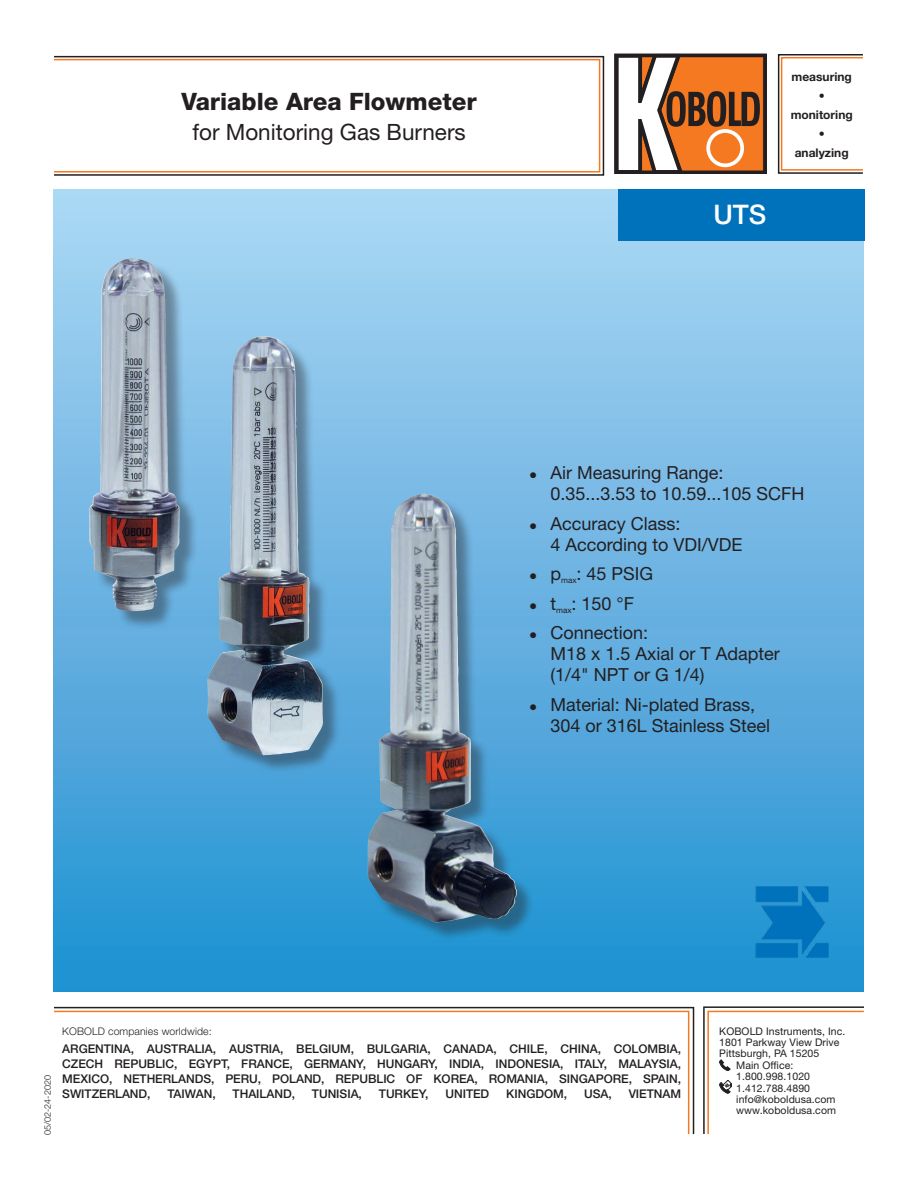
<style>
.page{position:relative;width:918px;height:1188px;background:#fff}
.page>*{position:absolute;margin:0;border:0;box-sizing:border-box;transform-origin:0 0}
.t1{font:500 27px "Helvetica Neue LT Std";color:#fff}
.t2{font:800 24px "Helvetica Neue LT Std";color:#231f20}
.t3{font:22.5px "Helvetica Neue LT Std";color:#231f20}
.t4{font:18px/21px "Helvetica Neue LT Std";color:#231f20}
.t5{font:500 12px/15px "Helvetica Neue LT Std";letter-spacing:-.005em;color:#231f20;text-align:justify}
.t6{font:700 12px/19px "Helvetica Neue LT Std";color:#231f20;text-align:center}
.t7{font:10.5px "Helvetica Neue LT Std";letter-spacing:.005em;color:#231f20}
.t8{font:300 10.5px "Helvetica Neue LT Std";letter-spacing:.01em;color:#231f20}
.t9{font:300 9px "Helvetica Neue LT Std";color:#231f20}
.s1{font-family:"Arial";font-size:13.5px}
</style>
<div class="page">
<div style="left:53px;top:59px;width:547px;height:114px;border:2px solid #f47921"></div>
<div style="left:781px;top:57px;width:83px;height:114px;border:2px solid #f47921"></div>
<div style="left:53px;top:56px;width:551px;height:120px;border:2px solid #231f20"></div>
<div style="left:778px;top:54px;width:86px;height:120px;border:2px solid #231f20"></div>
<svg style="left:615px;top:54px;width:148px;height:120px"></svg>
<div style="left:706px;top:129px;width:38px;height:38px;border:4px solid #fff;border-radius:50%"></div>
<svg style="left:54px;top:1006px;width:641px;height:128px"></svg>
<div style="left:53px;top:189px;width:811px;height:803px;background:linear-gradient(to bottom,#afd7f4,#2190d1)"></div>
<div style="left:618px;top:189px;width:247px;height:51px;background:#0072bc"></div>
<img style="left:755px;top:886px;width:74px;height:74px">
<div style="left:210px;top:339px;width:132px;height:435px;background:#231f20;opacity:.41"></div>
<img style="left:207px;top:337px;width:116px;height:418px">
<div style="left:92px;top:261px;width:106px;height:369px;background:#231f20;opacity:.41"></div>
<img style="left:89px;top:259px;width:91px;height:353px">
<div style="left:370px;top:496px;width:165px;height:445px;background:#231f20;opacity:.41"></div>
<img style="left:367px;top:494px;width:150px;height:429px">
<svg style="left:703px;top:1006px;width:161px;height:128px"></svg>
<h2 class="t2" style="left:182px;top:87px;width:297px">Variable Area Flowmeter</h2>
<h3 class="t3" style="left:192px;top:119px;width:275px">for Monitoring Gas Burners</h3>
<h1 class="t1" style="left:713px;top:199px;width:55px">UTS</h1>
<p class="t6" style="left:791px;top:67px;width:64px">measuring • monitoring • analyzing</p>
<p class="t4" style="left:550px;top:462px;width:256px;text-indent:-21px"><span class="s1">●</span> Air Measuring Range:<br>0.35...3.53 to 10.59...105 SCFH</p>
<p class="t4" style="left:550px;top:513px;width:194px;text-indent:-21px"><span class="s1">●</span> Accuracy Class:<br>4 According to VDI/VDE</p>
<p class="t4" style="left:529px;top:563px;width:126px"><span class="s1">●</span> p<sub>max</sub>: 45 PSIG</p>
<p class="t4" style="left:529px;top:593px;width:106px"><span class="s1">●</span> t<sub>max</sub>: 150 °F</p>
<p class="t4" style="left:550px;top:622px;width:231px;text-indent:-21px"><span class="s1">●</span> Connection:<br>M18 x 1.5 Axial or T Adapter (1/4" NPT or G 1/4)</p>
<p class="t4" style="left:550px;top:694px;width:221px;text-indent:-21px"><span class="s1">●</span> Material: Ni-plated Brass,<br>304 or 316L Stainless Steel</p>
<p class="t9" style="left:42px;top:1135px;width:61px;rotate:-90deg">05/02-24-2020</p>
<p class="t8" style="left:62px;top:1024px;width:151px">KOBOLD companies worldwide:</p>
<p class="t5" style="left:62px;top:1041px;width:620px">ARGENTINA, AUSTRALIA, AUSTRIA, BELGIUM, BULGARIA, CANADA, CHILE, CHINA, COLOMBIA, CZECH REPUBLIC, EGYPT, FRANCE, GERMANY, HUNGARY, INDIA, INDONESIA, ITALY, MALAYSIA, MEXICO, NETHERLANDS, PERU, POLAND, REPUBLIC OF KOREA, ROMANIA, SINGAPORE, SPAIN, SWITZERLAND,</p>
<p class="t5" style="left:168px;top:1086px;width:50px">TAIWAN,</p>
<p class="t5" style="left:233px;top:1086px;width:64px">THAILAND,</p>
<p class="t5" style="left:312px;top:1086px;width:51px">TUNISIA,</p>
<p class="t5" style="left:379px;top:1086px;width:51px">TURKEY,</p>
<p class="t5" style="left:445px;top:1086px;width:45px">UNITED</p>
<p class="t5" style="left:506px;top:1086px;width:62px">KINGDOM,</p>
<p class="t5" style="left:584px;top:1086px;width:29px">USA,</p>
<p class="t5" style="left:629px;top:1086px;width:54px">VIETNAM</p>
<p class="t7" style="left:719px;top:1025px;width:128px">KOBOLD Instruments, Inc.</p>
<p class="t7" style="left:719px;top:1036px;width:122px">1801 Parkway View Drive</p>
<p class="t7" style="left:719px;top:1047px;width:102px">Pittsburgh, PA 15205</p>
<p class="t7" style="left:736px;top:1059px;width:59px">Main Office:</p>
<p class="t7" style="left:736px;top:1070px;width:75px">1.800.998.1020</p>
<p class="t7" style="left:736px;top:1082px;width:75px">1.412.788.4890</p>
<p class="t7" style="left:736px;top:1093px;width:101px">info@koboldusa.com</p>
<p class="t7" style="left:736px;top:1104px;width:101px">www.koboldusa.com</p>
</div>
